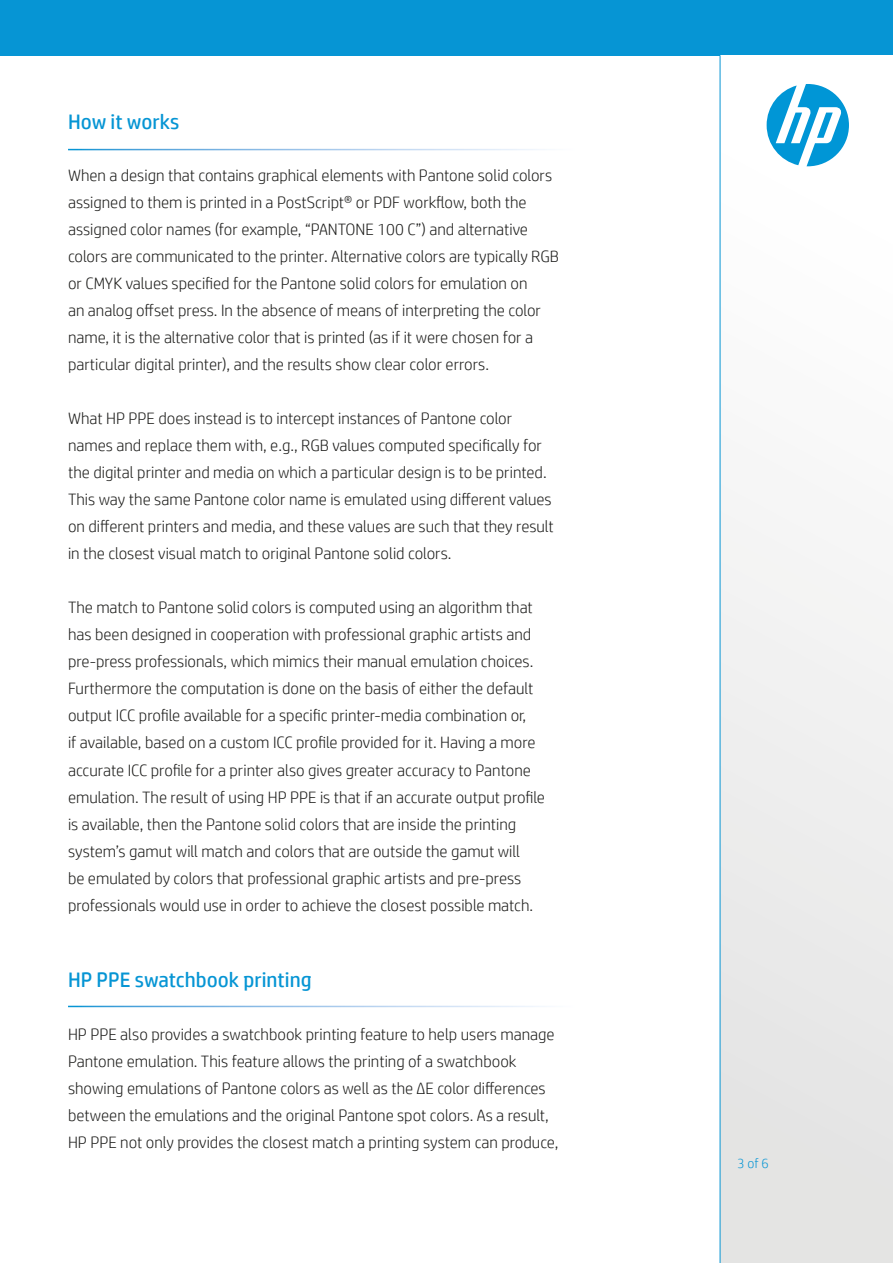
<style>
.page{position:relative;width:893px;height:1263px;background:#fff}
.page>*{position:absolute;margin:0;border:0;box-sizing:border-box;transform-origin:0 0}
.t1{font:21px "HP Simplified";color:#0695d4}
.t2{font:300 16.5px/27px "HP Simplified";color:#1d1d1b}
.t3{font:300 13.5px "HP Simplified";color:#0695d4}
</style>
<div class="page">
<div style="left:0;top:0;width:893px;height:55px;background:#0695d4"></div>
<div style="left:720px;top:55px;width:173px;height:1208px;background:linear-gradient(to bottom,#fff,#e2e2e1)"></div>
<div style="left:763px;top:80px;width:90px;height:90px;background:#fff;border-radius:50%"></div>
<svg style="left:767px;top:84px;width:82px;height:82px"></svg>
<hr style="left:720px;top:55px;width:1px;height:1208px;background:#0695d4">
<p class="t1" style="left:68px;top:108px;width:113px">How it works</p>
<p class="t2" style="left:68px;top:162px;width:492px">When a design that contains graphical elements with Pantone solid colors assigned to them is printed in a PostScript® or PDF workflow, both the assigned color names (for example “, PANTONE 100 C”) and alternative colors are communicated to the printer. Alternative colors are typically RGB or CMYK values specified for the Pantone solid colors for emulation on<br>an analog offset press In. the absence of means of interpreting the color name isit, the alternative color that is printed (as itif were chosen for a particular digital printer ,) and the results show clear color errors.</p>
<p class="t2" style="left:68px;top:405px;width:487px">What HP PPE does instead is to intercept instances of Pantone color names and replace them with g.e, ., RGB values computed specifically for the digital printer and media on which a particular design is to be printed.<br>This way the same Pantone color name is emulated using different values on different printers and media, and these values are such that they result in the closest visual match to original Pantone solid colors.</p>
<p class="t2" style="left:68px;top:594px;width:478px">The match to Pantone solid colors is computed using an algorithm that has been designed in cooperation with professional graphic artists and pre-press professionals, which mimics their manual emulation choices.<br>Furthermore the computation is done on the basis of either the default output ICC profile available for a specific printer-media combination or,<br>if available, based on a custom ICC profile provided for .i t Having a more accurate ICC profile for a printer also gives greater accuracy to Pantone emulation. The result of using HP PPE is that if an accurate output profile is available, then the Pantone solid colors that are inside the printing systems’ gamut will match and colors that are outside the gamut will<br>be emulated by colors that professional graphic artists and pre-press professionals would use in order to achieve the closest possible match.</p>
<p class="t1" style="left:68px;top:966px;width:245px">HP PPE swatchbook printing</p>
<p class="t2" style="left:68px;top:1020px;width:492px">HP PPE also provides a swatchbook printing feature to help users manage Pantone emulation. This feature allows the printing of a swatchbook showing emulations of Pantone colors as well as the ∆E color differences between the emulations and the original Pantone spot colors. As a result, HP PPE not only provides the closest match a printing system can produce,</p>
<p class="t3" style="left:737px;top:1154px;width:33px">3of6</p>
</div>
